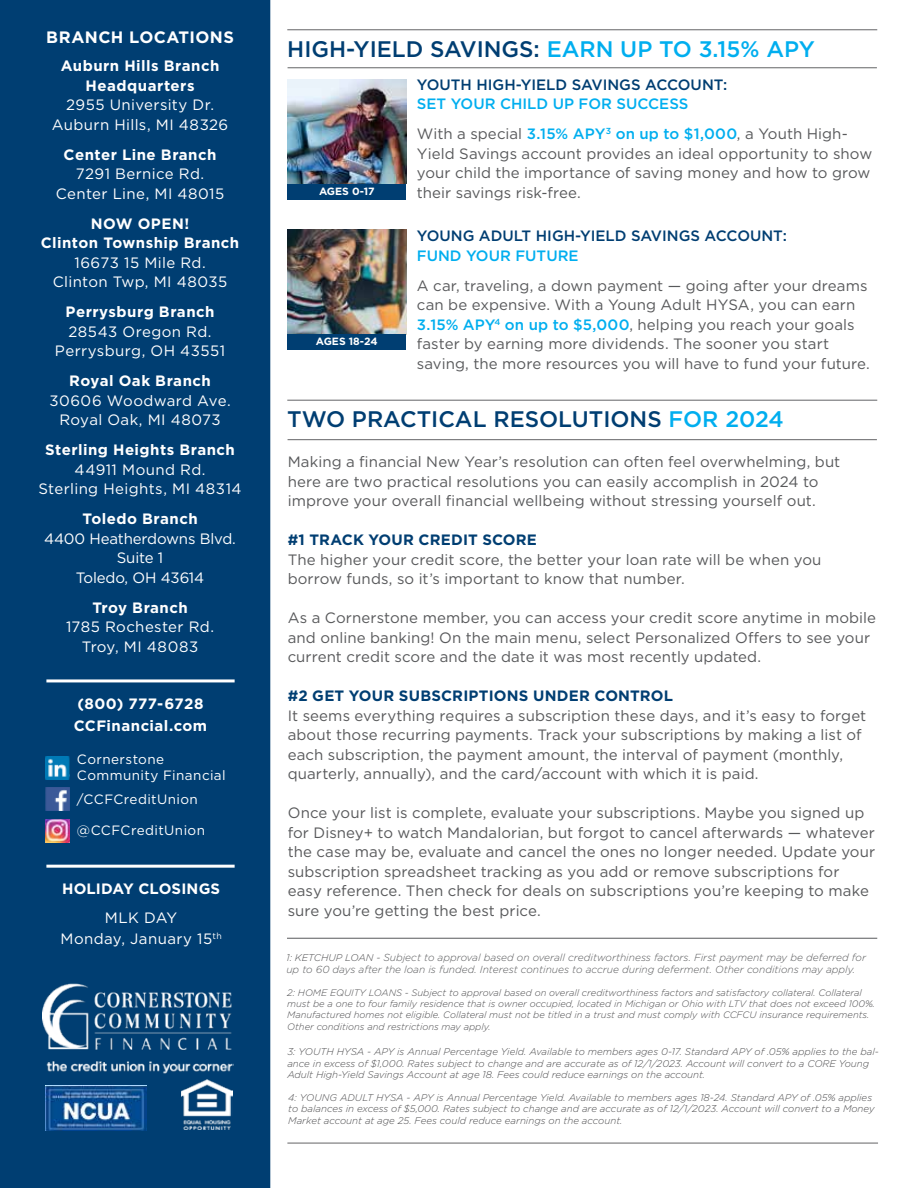
<style>
.page{position:relative;width:918px;height:1188px;background:#fff}
.page>*{position:absolute;margin:0;border:0;box-sizing:border-box;transform-origin:0 0}
.t1{font:500 22.5px "Gotham";color:#003e72}
.t2{font:700 16.5px "Gotham";letter-spacing:.025em;color:#fff}
.t3{font:15px/19.5px "Gotham";letter-spacing:.005em;color:#58595b}
.t4{font:15px/19.5px "Gotham";letter-spacing:.025em;color:#fff;text-align:center}
.t5{font:700 15px/19.5px "Gotham";letter-spacing:.03em;color:#fff;text-align:center}
.t6{font:500 15px/30px "Gotham";color:#00aeef}
.t7{font:500 15px "Gotham";color:#003e72}
.t8{font:700 15px "Gotham";letter-spacing:.015em;color:#003e72}
.t9{font:15px/19.5px "Gotham";letter-spacing:-.01em;color:#fff;text-align:center}
.t10{font:700 15px "Gotham";letter-spacing:.01em;color:#fff}
.t11{font:13.5px/16.2px "Gotham";letter-spacing:.03em;color:#fff}
.t12{font:700 10.5px "Gotham";color:#fff}
.t13{font:italic 300 10.2px/12.3px "Gotham";color:#58595b}
.t14{font:italic 300 9.75px/11.7px "Gotham";color:#4d4d4f}
.t15{font:italic 300 9.45px/11.2px "Gotham";color:#4d4d4f}
.s1{color:#00aeef}
.s2{font-weight:400;color:#58595b}
.s3{font-weight:500;color:#00aeef}
.s4{font-size:9.75px;color:#4d4d4f}
</style>
<div class="page">
<hr style="left:287px;top:1143px;width:591px;height:1px;background:#636466">
<div style="left:0;top:0;width:270px;height:1188px;background:#003e72"></div>
<hr style="left:287px;top:938px;width:590px;height:1px;background:#58595b">
<hr style="left:46px;top:679px;width:189px;height:3px;background:#fff">
<hr style="left:46px;top:865px;width:189px;height:3px;background:#fff">
<img style="left:45px;top:756px;width:24px;height:23px">
<img style="left:45px;top:788px;width:24px;height:23px">
<img style="left:45px;top:819px;width:24px;height:23px">
<img style="left:45px;top:1085px;width:101px;height:45px">
<img style="left:182px;top:1079px;width:51px;height:51px">
<img style="left:42px;top:983px;width:191px;height:91px">
<hr style="left:288px;top:67px;width:589px;height:1px;background:#636466">
<hr style="left:287px;top:29px;width:590px;height:1px;background:#636466">
<img style="left:287px;top:229px;width:119px;height:105px">
<div style="left:287px;top:334px;width:119px;height:16px;background:#003e72"></div>
<img style="left:287px;top:79px;width:119px;height:105px">
<div style="left:287px;top:184px;width:119px;height:16px;background:#003e72"></div>
<hr style="left:288px;top:439px;width:589px;height:1px;background:#636466">
<hr style="left:287px;top:400px;width:590px;height:1px;background:#636466">
<p class="t2" style="left:46px;top:26px;width:189px">BRANCH LOCATIONS</p>
<p class="t5" style="left:61px;top:56px;width:160px">Auburn Hills Branch<br>Headquarters</p>
<p class="t4" style="left:52px;top:95px;width:178px">2955 University Dr.<br>Auburn Hills, MI 48326</p>
<p class="t5" style="left:64px;top:144px;width:154px">Center Line Branch</p>
<p class="t4" style="left:56px;top:164px;width:170px">7291 Bernice Rd.<br>Center Line, MI 48015</p>
<p class="t5" style="left:41px;top:213px;width:200px">NOW OPEN!<br>Clinton Township Branch</p>
<p class="t4" style="left:53px;top:252px;width:176px">16673 15 Mile Rd.<br>Clinton Twp, MI 48035</p>
<p class="t5" style="left:66px;top:302px;width:150px">Perrysburg Branch</p>
<p class="t4" style="left:55px;top:321px;width:172px">28543 Oregon Rd.<br>Perrysburg, OH 43551</p>
<p class="t5" style="left:69px;top:371px;width:143px">Royal Oak Branch</p>
<p class="t4" style="left:49px;top:390px;width:183px">30606 Woodward Ave.<br>Royal Oak, MI 48073</p>
<p class="t5" style="left:45px;top:440px;width:191px">Sterling Heights Branch</p>
<p class="t4" style="left:39px;top:459px;width:205px">44911 Mound Rd.<br>Sterling Heights, MI 48314</p>
<p class="t5" style="left:82px;top:509px;width:117px">Toledo Branch</p>
<p class="t9" style="left:44px;top:528px;width:193px">4400 Heatherdowns Blvd.<br>Suite 1<br>Toledo, OH 43614</p>
<p class="t5" style="left:92px;top:597px;width:97px">Troy Branch</p>
<p class="t4" style="left:66px;top:617px;width:150px">1785 Rochester Rd.<br>Troy, MI 48083</p>
<p class="t5" style="left:74px;top:692px;width:135px;line-height:22.5px;text-align:left">(800) 777-6728<br>CCFinancial.com</p>
<p class="t11" style="left:77px;top:751px;width:150px">Cornerstone<br>Community Financial</p>
<p class="t11" style="left:77px;top:790px;width:123px">/CCFCreditUnion</p>
<p class="t11" style="left:77px;top:822px;width:130px">@CCFCreditUnion</p>
<p class="t10" style="left:62px;top:879px;width:160px">HOLIDAY CLOSINGS</p>
<p class="t4" style="left:61px;top:906px;width:163px;line-height:21px">MLK DAY<br>Monday, January 15<sup>th</sup></p>
<h1 class="t1" style="left:287px;top:34px;width:529px">HIGH-YIELD SAVINGS: <span class="s1">EARN UP TO 3.15% APY</span></h1>
<p class="t7" style="left:417px;top:75px;width:312px">YOUTH HIGH-YIELD SAVINGS ACCOUNT:</p>
<p class="t6" style="left:417px;top:89px;width:433px">SET YOUR CHILD UP FOR SUCCESS<br><span class="s2">With a special</span> 3.15% APY<sup>3</sup> on up to $1,000<span class="s2">, a Youth High-</span></p>
<p class="t3" style="left:417px;top:143px;width:457px">Yield Savings account provides an ideal opportunity to show your child the importance of saving money and how to grow their savings risk-free.</p>
<p class="t7" style="left:417px;top:226px;width:371px">YOUNG ADULT HIGH-YIELD SAVINGS ACCOUNT:</p>
<p class="t6" style="left:417px;top:240px;width:163px">FUND YOUR FUTURE</p>
<p class="t3" style="left:417px;top:275px;width:455px">A car, traveling, a down payment — going after your dreams can be expensive. With a Young Adult HYSA, you can earn <span class="s3">3.15% APY</span><sup>4</sup> <span class="s3">on up to $5,000</span>, helping you reach your goals faster by earning more dividends. The sooner you start saving, the more resources you will have to fund your future.</p>
<p class="t12" style="left:319px;top:184px;width:57px">AGES 0-17</p>
<p class="t12" style="left:316px;top:335px;width:63px">AGES 18-24</p>
<h1 class="t1" style="left:287px;top:404px;width:498px">TWO PRACTICAL RESOLUTIONS <span class="s1">FOR 2024</span></h1>
<p class="t3" style="left:288px;top:452px;width:554px">Making a financial New Year’s resolution can often feel overwhelming, but here are two practical resolutions you can easily accomplish in 2024 to improve your overall financial wellbeing without stressing yourself out.</p>
<p class="t8" style="left:288px;top:530px;width:251px">#1 TRACK YOUR CREDIT SCORE</p>
<p class="t3" style="left:288px;top:549px;width:535px">The higher your credit score, the better your loan rate will be when you borrow funds, so it’s important to know that number.</p>
<p class="t3" style="left:288px;top:608px;width:590px">As a Cornerstone member, you can access your credit score anytime in mobile and online banking! On the main menu, select Personalized Offers to see your current credit score and the date it was most recently updated.</p>
<p class="t8" style="left:288px;top:686px;width:387px">#2 GET YOUR SUBSCRIPTIONS UNDER CONTROL</p>
<p class="t3" style="left:288px;top:705px;width:580px">It seems everything requires a subscription these days, and it’s easy to forget about those recurring payments. Track your subscriptions by making a list of each subscription, the payment amount, the interval of payment (monthly, quarterly, annually), and the card/account with which it is paid.</p>
<p class="t3" style="left:288px;top:803px;width:589px">Once your list is complete, evaluate your subscriptions. Maybe you signed up for Disney+ to watch Mandalorian, but forgot to cancel afterwards — whatever the case may be, evaluate and cancel the ones no longer needed. Update your subscription spreadsheet tracking as you add or remove subscriptions for easy reference. Then check for deals on subscriptions you’re keeping to make sure you’re getting the best price.</p>
<p class="t13" style="left:286px;top:951px;width:581px"><span class="s4">1: KETCHUP LOAN -</span> Subject to approval based on overall creditworthiness factors. First payment may be deferred for up to 60 days after the loan is funded. Interest continues to accrue during deferment. Other conditions may apply.</p>
<p class="t15" style="left:287px;top:987px;width:589px">2: HOME EQUITY LOANS - Subject to approval based on overall creditworthiness factors and satisfactory collateral. Collateral must be a one to four family residence that is owner occupied, located in Michigan or Ohio with LTV that does not exceed 100%.<br>Manufactured homes not eligible. Collateral must not be titled in a trust and must comply with CCFCU insurance requirements.<br>Other conditions and restrictions may apply.</p>
<p class="t14" style="left:287px;top:1045px;width:593px">3: YOUTH HYSA - APY is Annual Percentage Yield. Available to members ages 0-17. Standard APY of .05% applies to the bal&shy;ance in excess of $1,000. Rates subject to change and are accurate as of 12/1/2023. Account will convert to a CORE Young<br>Adult High-Yield Savings Account at age 18. Fees could reduce earnings on the account.</p>
<p class="t14" style="left:288px;top:1091px;width:588px">4: YOUNG ADULT HYSA - APY is Annual Percentage Yield. Available to members ages 18-24. Standard APY of .05% applies to balances in excess of $5,000. Rates subject to change and are accurate as of 12/1/2023. Account will convert to a Money<br>Market account at age 25. Fees could reduce earnings on the account.</p>
</div>
